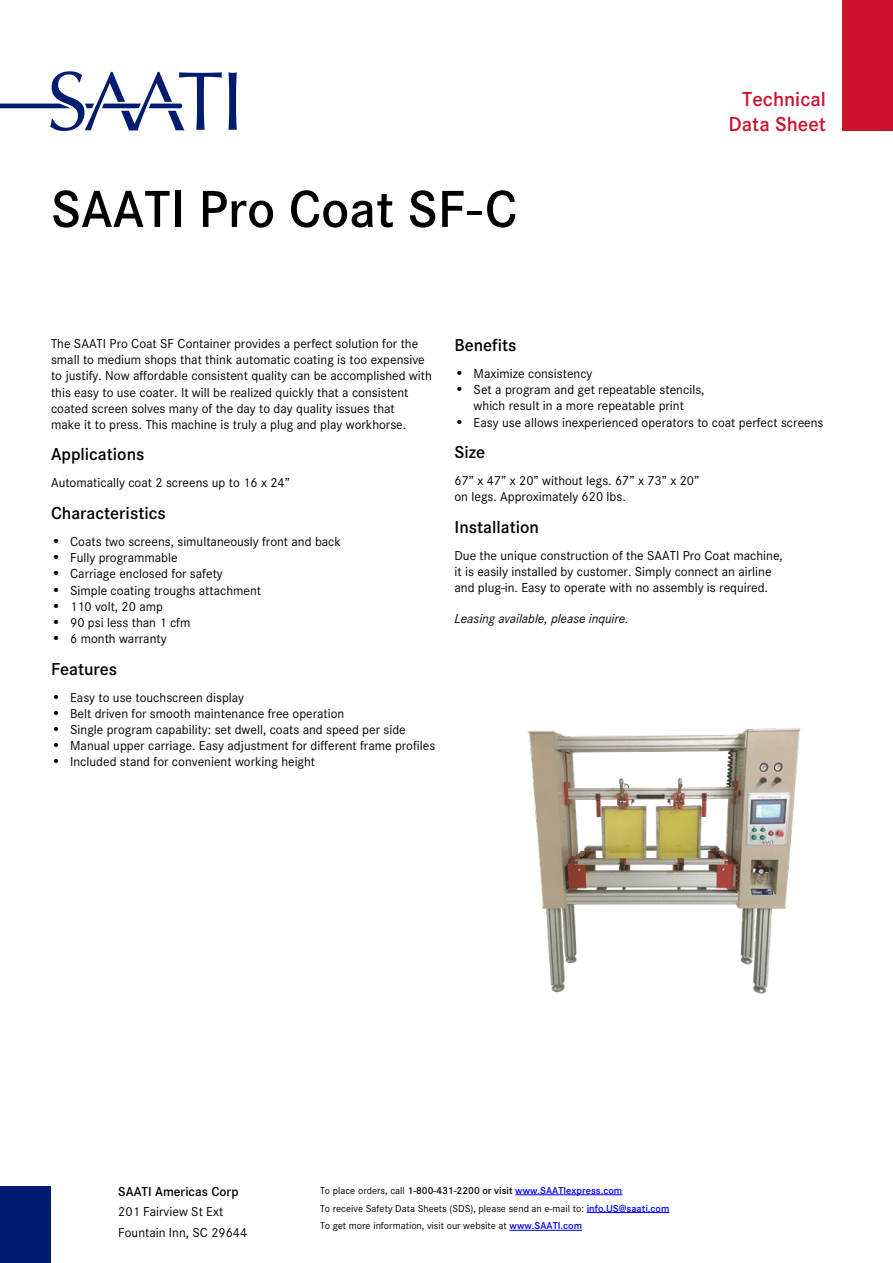
<style>
.page{position:relative;width:893px;height:1263px;background:#fff}
.page>*{position:absolute;margin:0;border:0;box-sizing:border-box;transform-origin:0 0}
.t1{font:600 54px "Corporate S";color:#000}
.t2{font:600 21px/25.2px "Corporate S";color:#cd122d;text-align:right}
.t3{font:600 18px "Corporate S";color:#000}
.t4{font:13.5px/16.2px "Corporate S";color:#000}
.t5{font:italic 13.5px "Corporate S";color:#000}
.t6{font:600 13.5px "Corporate S";color:#000}
.t7{font:10.5px/17.7px "Corporate S";color:#000}
.s1{font-size:15px}
.s2{font-weight:600}
.s3{font-weight:600;color:#00f}
</style>
<div class="page">
<svg style="left:0;top:71px;width:237px;height:60px"></svg>
<hr style="left:515px;top:1194px;width:107px;height:1px;background:#00f">
<hr style="left:587px;top:1212px;width:82px;height:1px;background:#00f">
<hr style="left:510px;top:1230px;width:72px;height:1px;background:#00f">
<div style="left:842px;top:0;width:51px;height:131px;background:#cd122d"></div>
<div style="left:0;top:1186px;width:51px;height:77px;background:#001c71"></div>
<img style="left:527px;top:728px;width:274px;height:266px">
<h1 class="t1" style="left:51px;top:178px;width:468px">SAATI Pro Coat SF-C</h1>
<h2 class="t2" style="left:728px;top:86px;width:99px">Technical<br>Data Sheet</h2>
<p class="t4" style="left:51px;top:335px;width:382px">The SAATI Pro Coat SF Container provides a perfect solution for the small to medium shops that think automatic coating is too expensive to justify. Now affordable consistent quality can be accomplished with this easy to use coater. It will be realized quickly that a consistent coated screen solves many of the day to day quality issues that<br>make it to press. This machine is truly a plug and play workhorse.</p>
<h3 class="t3" style="left:51px;top:444px;width:95px">Applications</h3>
<p class="t4" style="left:51px;top:475px;width:240px">Automatically coat 2 screens up to 16 x 24”</p>
<h3 class="t3" style="left:51px;top:503px;width:116px">Characteristics</h3>
<p class="t4" style="left:51px;top:533px;width:292px"><span class="s1">•</span> Coats two screens, simultaneously front and back</p>
<p class="t4" style="left:51px;top:550px;width:128px"><span class="s1">•</span> Fully programmable</p>
<p class="t4" style="left:51px;top:566px;width:173px"><span class="s1">•</span> Carriage enclosed for safety</p>
<p class="t4" style="left:51px;top:582px;width:212px"><span class="s1">•</span> Simple coating troughs attachment</p>
<p class="t4" style="left:51px;top:598px;width:113px"><span class="s1">•</span> 110 volt, 20 amp</p>
<p class="t4" style="left:51px;top:614px;width:141px"><span class="s1">•</span> 90 psi less than 1 cfm</p>
<p class="t4" style="left:51px;top:631px;width:117px"><span class="s1">•</span> 6 month warranty</p>
<h3 class="t3" style="left:51px;top:658px;width:68px">Features</h3>
<p class="t4" style="left:51px;top:689px;width:195px"><span class="s1">•</span> Easy to use touchscreen display</p>
<p class="t4" style="left:51px;top:705px;width:295px"><span class="s1">•</span> Belt driven for smooth maintenance free operation</p>
<p class="t4" style="left:51px;top:721px;width:356px"><span class="s1">•</span> Single program capability: set dwell, coats and speed per side</p>
<p class="t4" style="left:51px;top:738px;width:386px"><span class="s1">•</span> Manual upper carriage. Easy adjustment for different frame profiles</p>
<p class="t4" style="left:51px;top:754px;width:266px"><span class="s1">•</span> Included stand for convenient working height</p>
<h3 class="t3" style="left:454px;top:335px;width:64px">Benefits</h3>
<p class="t4" style="left:454px;top:365px;width:140px"><span class="s1">•</span> Maximize consistency</p>
<p class="t4" style="left:454px;top:382px;width:251px;text-align:center"><span class="s1">•</span> Set a program and get repeatable stencils, which result in a more repeatable print</p>
<p class="t4" style="left:454px;top:414px;width:370px"><span class="s1">•</span> Easy use allows inexperienced operators to coat perfect screens</p>
<h3 class="t3" style="left:454px;top:442px;width:32px">Size</h3>
<p class="t4" style="left:454px;top:473px;width:246px">67” x 47” x 20” without legs. 67” x 73” x 20” on legs. Approximately 620 lbs.</p>
<h3 class="t3" style="left:454px;top:516px;width:86px">Installation</h3>
<p class="t4" style="left:454px;top:547px;width:330px">Due the unique construction of the SAATI Pro Coat machine, it is easily installed by customer. Simply connect an airline and plug-in. Easy to operate with no assembly is required.</p>
<p class="t5" style="left:454px;top:611px;width:176px">Leasing available, please inquire.</p>
<p class="t6" style="left:118px;top:1183px;width:122px">SAATI Americas Corp</p>
<p class="t4" style="left:118px;top:1201px;width:131px;line-height:20.4px">201 Fairview St Ext<br>Fountain Inn, SC 29644</p>
<p class="t7" style="left:320px;top:1181px;width:351px">To place orders, call <span class="s2">1-800-431-2200 or visit</span> <span class="s3">www.SAATIexpress.com<br></span>To receive Safety Data Sheets (SDS), please send an e-mail to: <span class="s3">info.US@saati.com<br></span>To get more information, visit our website at <span class="s3">www.SAATI.com</span></p>
</div>
